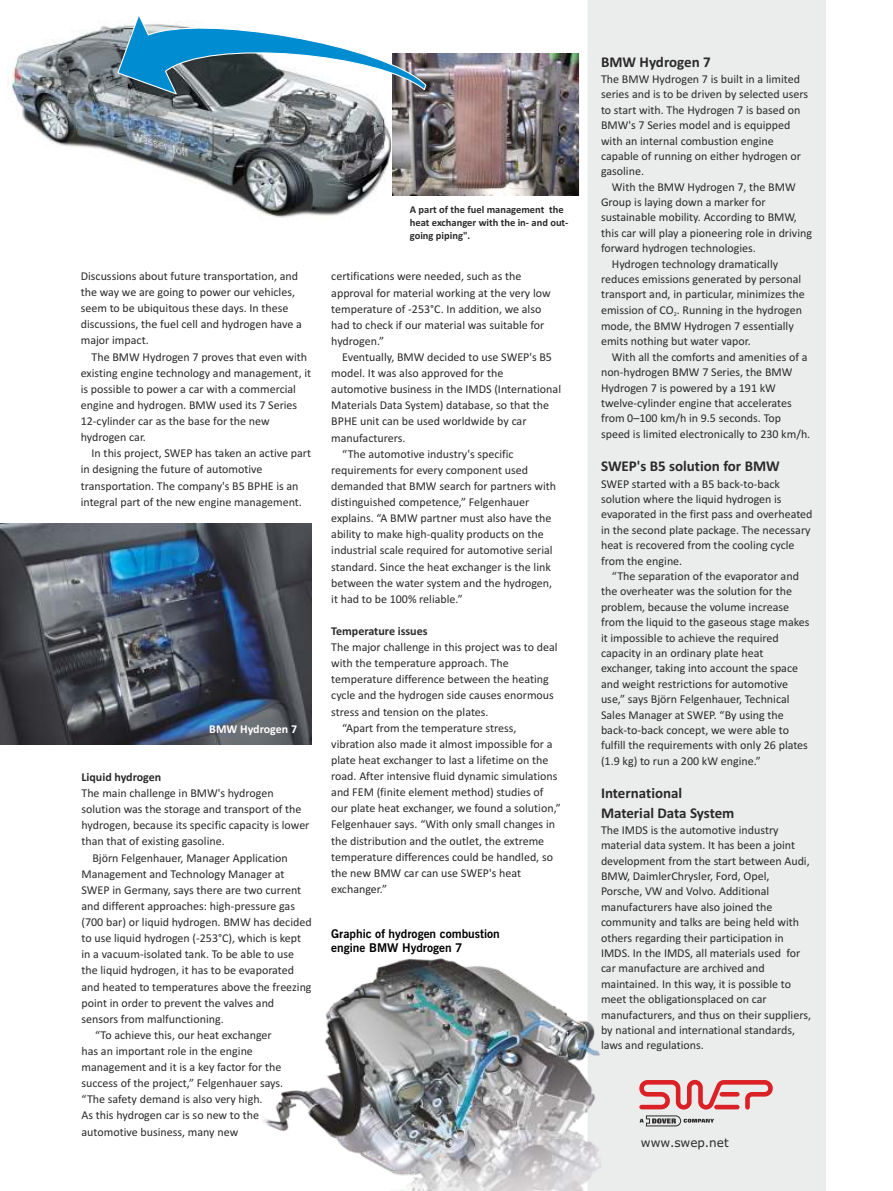
<style>
.page{position:relative;width:893px;height:1191px;background:#fff}
.page>*{position:absolute;margin:0;border:0;box-sizing:border-box;transform-origin:0 0}
.t1{font:700 15px/19.2px "Calibri";color:#2b2929}
.t2{font:12px/15.5px "Calibri";color:#2b2929}
.t3{font:700 12px/14.4px "News Gothic BT";color:#000}
.t4{font:700 12px "Calibri";color:#2b2929}
.t5{font:12px "Verdana";color:#2b2929}
.t6{font:700 12px "Calibri";color:#fff}
.t7{font:700 10.5px/12.8px "Calibri";color:#2b2929}
.t8{font:6px "Calibri";color:#2b2929}
</style>
<div class="page">
<div style="left:583px;top:0;width:243px;height:1191px;background:#ebeded"></div>
<svg style="left:640px;top:1115px;width:74px;height:11px"></svg>
<svg style="left:639px;top:1079px;width:134px;height:30px"></svg>
<img style="left:0;top:523px;width:312px;height:221px">
<img style="left:7px;top:26px;width:386px;height:192px">
<img style="left:393px;top:53px;width:186px;height:143px">
<svg style="left:116px;top:16px;width:319px;height:158px"></svg>
<div style="left:579px;top:0;width:9px;height:1191px;background:#fff"></div>
<img style="left:263px;top:959px;width:338px;height:232px">
<p class="t2" style="left:81px;top:269px;width:223px;line-height:16px">Discussions about future transportation, and the way we are going to power our vehicles, seem to be ubiquitous these days. In these discussions, the fuel cell and hydrogen have a major impact.</p>
<p class="t2" style="left:81px;top:349px;width:232px;line-height:16px;text-indent:11px">The BMW Hydrogen 7 proves that even with existing engine technology and management, it is possible to power a car with a commercial engine and hydrogen. BMW used its 7 Series 12-cylinder car as the base for the new hydrogen car.</p>
<p class="t2" style="left:81px;top:446px;width:232px;line-height:16px;text-indent:11px">In this project, SWEP has taken an active part in designing the future of automotive transportation. The company's B5 BPHE is an integral part of the new engine management.</p>
<p class="t6" style="left:209px;top:724px;width:89px">BMW Hydrogen 7</p>
<p class="t4" style="left:82px;top:772px;width:81px">Liquid hydrogen</p>
<p class="t2" style="left:82px;top:786px;width:194px">The main challenge in BMW's hydrogen</p>
<p class="t2" style="left:82px;top:802px;width:221px">solution was the storage and transport of the</p>
<p class="t2" style="left:82px;top:818px;width:229px">hydrogen, because its specific capacity is lower</p>
<p class="t2" style="left:82px;top:834px;width:145px">than that of existing gasoline.</p>
<p class="t2" style="left:92px;top:851px;width:197px">Björn Felgenhauer, Manager Application</p>
<p class="t2" style="left:82px;top:867px;width:204px">Management and Technology Manager at</p>
<p class="t2" style="left:82px;top:883px;width:221px">SWEP in Germany, says there are two current</p>
<p class="t2" style="left:82px;top:899px;width:215px">and different approaches: high-pressure gas</p>
<p class="t2" style="left:82px;top:915px;width:232px">(700 bar) or liquid hydrogen. BMW has decided</p>
<p class="t2" style="left:82px;top:931px;width:221px">to use liquid hydrogen (-253°C), which is kept</p>
<p class="t2" style="left:82px;top:947px;width:214px">in a vacuum-isolated tank. To be able to use</p>
<p class="t2" style="left:82px;top:963px;width:214px">the liquid hydrogen, it has to be evaporated</p>
<p class="t2" style="left:81px;top:979px;width:232px">and heated to temperatures above the freezing</p>
<p class="t2" style="left:81px;top:996px;width:194px">point in order to prevent the valves and</p>
<p class="t2" style="left:81px;top:1012px;width:144px">sensors from malfunctioning.</p>
<p class="t2" style="left:95px;top:1028px;width:178px">“To achieve this, our heat exchanger</p>
<p class="t2" style="left:81px;top:1044px;width:173px">has an important role in the engine</p>
<p class="t2" style="left:81px;top:1060px;width:201px">management and it is a key factor for the</p>
<p class="t2" style="left:81px;top:1076px;width:203px">success of the project,” Felgenhauer says.</p>
<p class="t2" style="left:81px;top:1092px;width:183px">“The safety demand is also very high.</p>
<p class="t2" style="left:81px;top:1108px;width:179px">As this hydrogen car is so new to the</p>
<p class="t2" style="left:81px;top:1124px;width:158px">automotive business, many new</p>
<p class="t7" style="left:410px;top:204px;width:160px">A part of the fuel management the heat exchanger with the in- and out&shy;going piping".</p>
<p class="t2" style="left:331px;top:269px;width:221px;line-height:16px">certifications were needed, such as the approval for material working at the very low temperature of -253°C. In addition, we also had to check if our material was suitable for hydrogen.”</p>
<p class="t2" style="left:342px;top:350px;width:211px">Eventually, BMW decided to use SWEP's B5</p>
<p class="t2" style="left:331px;top:366px;width:174px">model. It was also approved for the</p>
<p class="t2" style="left:331px;top:382px;width:231px">automotive business in the IMDS (International</p>
<p class="t2" style="left:331px;top:398px;width:219px">Materials Data System) database, so that the</p>
<p class="t2" style="left:331px;top:415px;width:197px">BPHE unit can be used worldwide by car</p>
<p class="t2" style="left:331px;top:431px;width:76px">manufacturers.</p>
<p class="t2" style="left:342px;top:447px;width:173px">“The automotive industry's specific</p>
<p class="t2" style="left:331px;top:463px;width:198px">requirements for every component used</p>
<p class="t2" style="left:331px;top:479px;width:226px">demanded that BMW search for partners with</p>
<p class="t2" style="left:331px;top:495px;width:199px">distinguished competence,” Felgenhauer</p>
<p class="t2" style="left:331px;top:511px;width:222px">explains. “A BMW partner must also have the</p>
<p class="t2" style="left:331px;top:527px;width:214px">ability to make high-quality products on the</p>
<p class="t2" style="left:331px;top:543px;width:223px">industrial scale required for automotive serial</p>
<p class="t2" style="left:331px;top:560px;width:221px">standard. Since the heat exchanger is the link</p>
<p class="t2" style="left:331px;top:576px;width:222px">between the water system and the hydrogen,</p>
<p class="t2" style="left:331px;top:592px;width:133px">it had to be 100% reliable.”</p>
<p class="t4" style="left:331px;top:626px;width:98px">Temperature issues</p>
<p class="t2" style="left:331px;top:640px;width:228px">The major challenge in this project was to deal</p>
<p class="t2" style="left:331px;top:656px;width:179px">with the temperature approach. The</p>
<p class="t2" style="left:331px;top:672px;width:219px">temperature difference between the heating</p>
<p class="t2" style="left:331px;top:688px;width:224px">cycle and the hydrogen side causes enormous</p>
<p class="t2" style="left:331px;top:705px;width:159px">stress and tension on the plates.</p>
<p class="t2" style="left:342px;top:721px;width:176px">“Apart from the temperature stress,</p>
<p class="t2" style="left:331px;top:737px;width:223px">vibration also made it almost impossible for a</p>
<p class="t2" style="left:331px;top:753px;width:219px">plate heat exchanger to last a lifetime on the</p>
<p class="t2" style="left:331px;top:769px;width:228px">road. After intensive fluid dynamic simulations</p>
<p class="t2" style="left:331px;top:785px;width:214px">and FEM (finite element method) studies of</p>
<p class="t2" style="left:331px;top:801px;width:231px">our plate heat exchanger, we found a solution,”</p>
<p class="t2" style="left:331px;top:817px;width:225px">Felgenhauer says. “With only small changes in</p>
<p class="t2" style="left:331px;top:834px;width:215px">the distribution and the outlet, the extreme</p>
<p class="t2" style="left:331px;top:850px;width:223px">temperature differences could be handled, so</p>
<p class="t2" style="left:331px;top:866px;width:191px">the new BMW car can use SWEP's heat</p>
<p class="t2" style="left:331px;top:882px;width:57px">exchanger.”</p>
<p class="t3" style="left:331px;top:927px;width:170px">Graphic of hydrogen combustion engine BMW Hydrogen 7</p>
<p class="t1" style="left:601px;top:53px;width:111px">BMW Hydrogen 7</p>
<p class="t2" style="left:601px;top:72px;width:209px">The BMW Hydrogen 7 is built in a limited series and is to be driven by selected users to start with. The Hydrogen 7 is based on BMW's 7 Series model and is equipped with an internal combustion engine capable of running on either hydrogen or gasoline.</p>
<p class="t2" style="left:612px;top:180px;width:185px">With the BMW Hydrogen 7, the BMW</p>
<p class="t2" style="left:601px;top:195px;width:166px">Group is laying down a marker for</p>
<p class="t2" style="left:601px;top:211px;width:197px">sustainable mobility. According to BMW,</p>
<p class="t2" style="left:601px;top:226px;width:212px">this car will play a pioneering role in driving</p>
<p class="t2" style="left:601px;top:241px;width:156px">forward hydrogen technologies.</p>
<p class="t2" style="left:612px;top:257px;width:168px">Hydrogen technology dramatically</p>
<p class="t2" style="left:601px;top:272px;width:202px">reduces emissions generated by personal</p>
<p class="t2" style="left:601px;top:288px;width:205px">transport and, in particular, minimizes the</p>
<p class="t2" style="left:601px;top:303px;width:202px">emission of CO . Running in the hydrogen</p>
<p class="t8" style="left:674px;top:312px;width:5px">2</p>
<p class="t2" style="left:601px;top:319px;width:194px">mode, the BMW Hydrogen 7 essentially emits nothing but water vapor.</p>
<p class="t2" style="left:601px;top:350px;width:211px;text-indent:11px">With all the comforts and amenities of a non-hydrogen BMW 7 Series, the BMW Hydrogen 7 is powered by a 191 kW twelve-cylinder engine that accelerates from 0–100 km/h in 9.5 seconds. Top speed is limited electronically to 230 km/h.</p>
<p class="t1" style="left:601px;top:458px;width:180px">SWEP's B5 solution for BMW</p>
<p class="t2" style="left:601px;top:477px;width:213px">SWEP started with a B5 back-to-back solution where the liquid hydrogen is evaporated in the first pass and overheated in the second plate package. The necessary heat is recovered from the cooling cycle from the engine.</p>
<p class="t2" style="left:601px;top:569px;width:210px;text-indent:11px">“The separation of the evaporator and the overheater was the solution for the problem, because the volume increase from the liquid to the gaseous stage makes it impossible to achieve the required capacity in an ordinary plate heat exchanger, taking into account the space and weight restrictions for automotive use,” says Björn Felgenhauer, Technical Sales Manager at SWEP. “By using the back-to-back concept, we were able to fulfill the requirements with only 26 plates (1.9 kg) to run a 200 kW engine.”</p>
<p class="t1" style="left:601px;top:785px;width:135px">International<br>Material Data System</p>
<p class="t2" style="left:601px;top:823px;width:212px">The IMDS is the automotive industry material data system. It has been a joint development from the start between Audi, BMW, DaimlerChrysler, Ford, Opel, Porsche, VW and Volvo. Additional manufacturers have also joined the community and talks are being held with others regarding their participation in IMDS. In the IMDS, all materials used for car manufacture are archived and maintained. In this way, it is possible to meet the obligationsplaced on car manufacturers, and thus on their suppliers, by national and international standards, laws and regulations.</p>
<p class="t5" style="left:641px;top:1137px;width:89px">www.swep.net</p>
</div>
